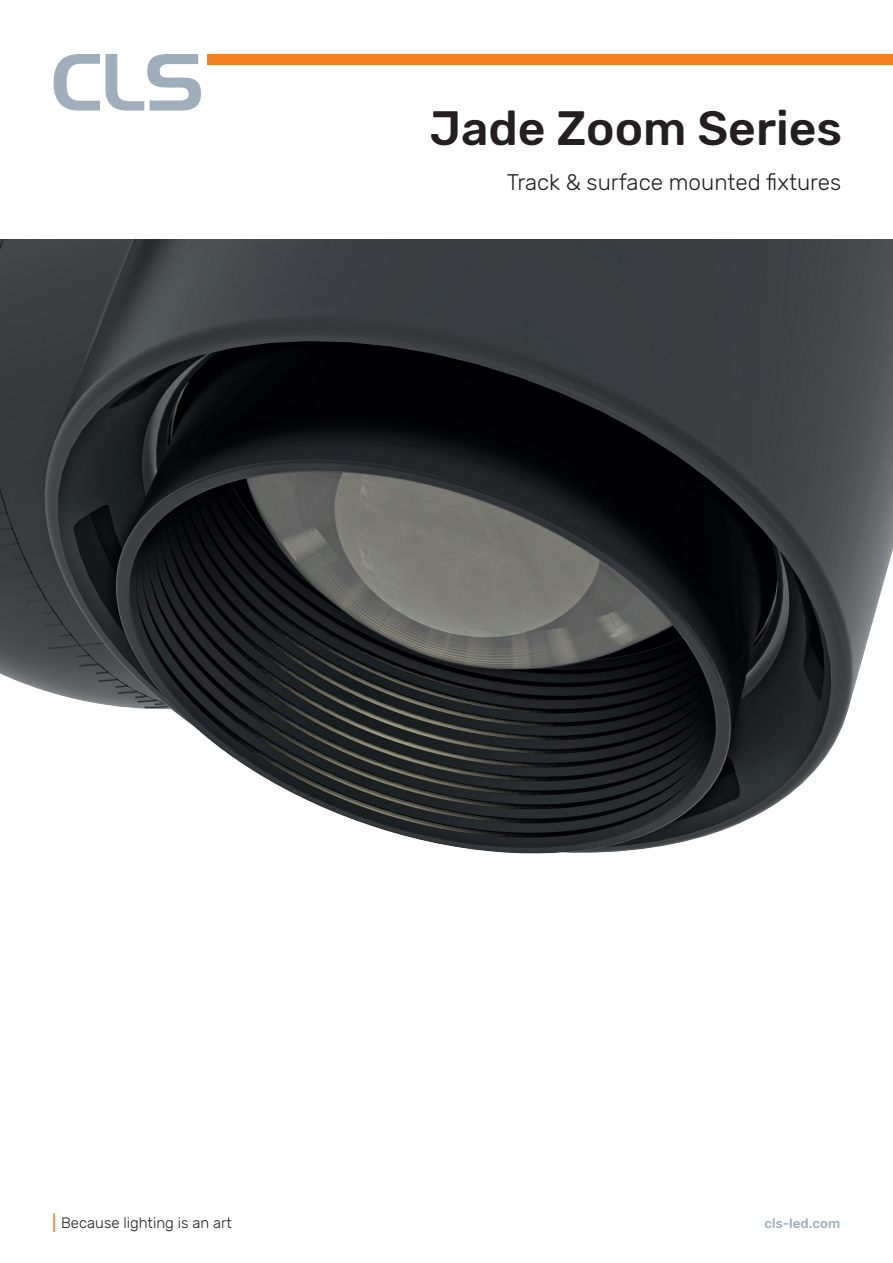
<style>
.page{position:relative;width:893px;height:1263px;background:#fff}
.page>*{position:absolute;margin:0;border:0;box-sizing:border-box;transform-origin:0 0}
.t1{font:500 48px "Rubik";color:#231f20}
.t2{font:300 27px "Rubik";color:#f58220}
.t3{font:300 22.5px "Rubik";color:#231f20}
.t4{font:300 15px "Rubik";color:#231f20}
.t5{font:500 13.5px "Rubik";color:#a0aebb}
</style>
<div class="page">
<img style="left:0;top:239px;width:893px;height:615px">
<svg style="left:54px;top:54px;width:147px;height:57px"></svg>
<div style="left:207px;top:54px;width:686px;height:10px;background:#f58220"></div>
<p class="t1" style="left:430px;top:101px;width:414px">Jade Zoom Series</p>
<p class="t3" style="left:507px;top:169px;width:336px">Track &amp; surface mounted fixtures</p>
<p class="t2" style="left:51px;top:1207px;width:8px">I</p>
<p class="t5" style="left:764px;top:1215px;width:78px">cls-led.com</p>
<p class="t4" style="left:61px;top:1214px;width:172px">Because lighting is an art</p>
</div>
